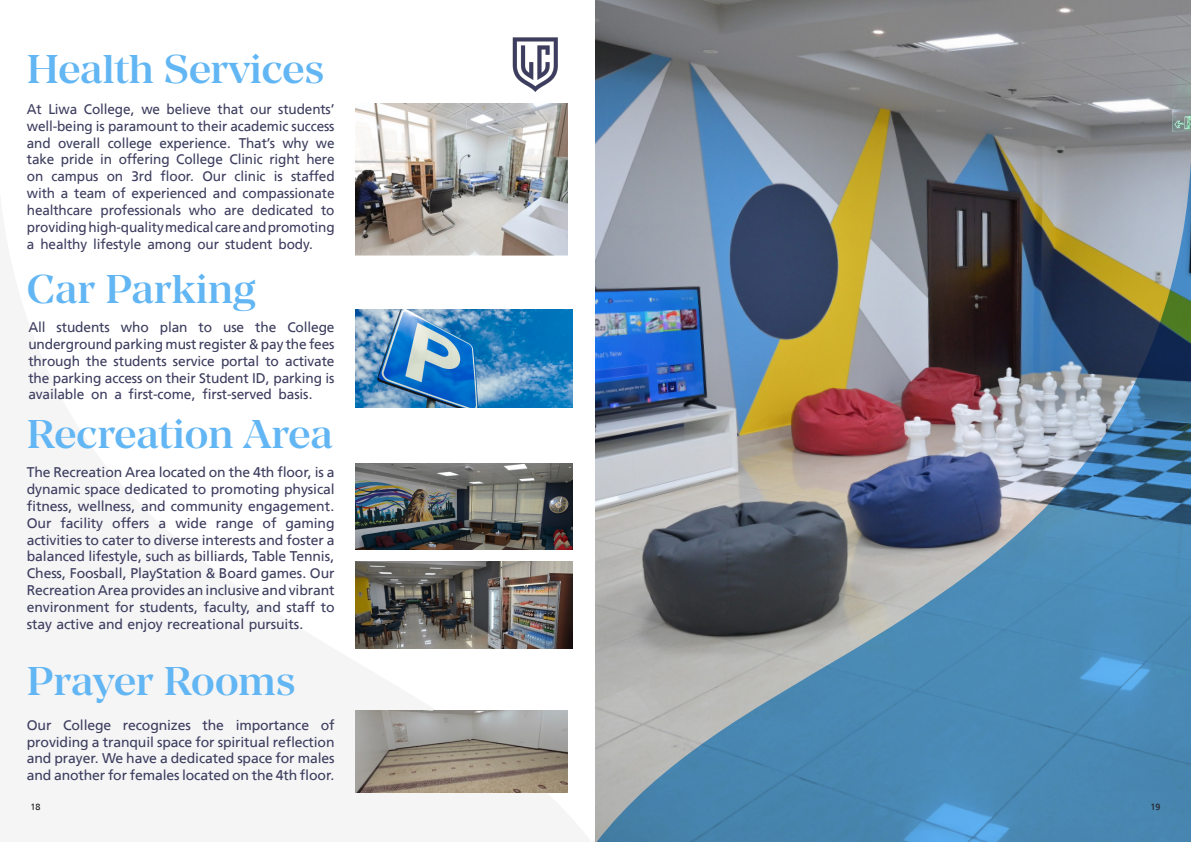
<style>
.page{position:relative;width:1191px;height:842px;background:#fff}
.page>*{position:absolute;margin:0;border:0;box-sizing:border-box;transform-origin:0 0}
.Heading_2{font:500 40px "Manier";color:#62b6f3}
.Body_text{font:14px/16.8px "Frutiger LT Arabic 55 Roman";letter-spacing:-.01em;color:#3d3d5f;text-align:justify}
.t1{font:9px "Frutiger LT Arabic 55 Roman";color:#231f20}
</style>
<div class="page">
<img style="left:512px;top:37px;width:46px;height:55px">
<img style="left:595px;top:0;width:596px;height:125px">
<img style="left:356px;top:103px;width:211px;height:152px">
<img style="left:356px;top:463px;width:217px;height:87px">
<img style="left:356px;top:309px;width:217px;height:99px">
<img style="left:356px;top:710px;width:211px;height:82px">
<img style="left:356px;top:561px;width:217px;height:87px">
<img style="left:595px;top:125px;width:596px;height:717px">
<p class="Heading_2" style="left:27px;top:45px;width:299px">Health Services</p>
<p class="Body_text" style="left:27px;top:101px;width:309px">At Liwa College, we believe that our students’ well-being is paramount to their academic success and overall college experience. That’s why we take pride in offering College Clinic right here on campus on 3rd floor. Our clinic is staffed with a team of experienced and compassionate healthcare professionals who are dedicated to providing high-quality medical care and promoting a healthy lifestyle among our student body.</p>
<p class="Heading_2" style="left:27px;top:265px;width:231px">Car Parking</p>
<p class="Body_text" style="left:28px;top:319px;width:308px">All students who plan to use the College underground parking must register &amp; pay the fees through the students service portal to activate the parking access on their Student ID, parking is available on a first-come, first-served basis.</p>
<p class="Heading_2" style="left:27px;top:410px;width:307px">Recreation Area</p>
<p class="Body_text" style="left:27px;top:464px;width:309px">The Recreation Area located on the 4th floor, is a dynamic space dedicated to promoting physical fitness, wellness, and community engagement.<br>Our facility offers a wide range of gaming activities to cater to diverse interests and foster a balanced lifestyle, such as billiards, Table Tennis, Chess, Foosball, PlayStation &amp; Board games. Our Recreation Area provides an inclusive and vibrant environment for students, faculty, and staff to stay active and enjoy recreational pursuits.</p>
<p class="Heading_2" style="left:27px;top:657px;width:270px">Prayer Rooms</p>
<p class="Body_text" style="left:27px;top:716px;width:309px">Our College recognizes the importance of providing a tranquil space for spiritual reflection and prayer. We have a dedicated space for males and another for females located on the 4th floor.</p>
<p class="t1" style="left:30px;top:800px;width:12px">18</p>
<p class="t1" style="left:1150px;top:800px;width:12px">19</p>
</div>
